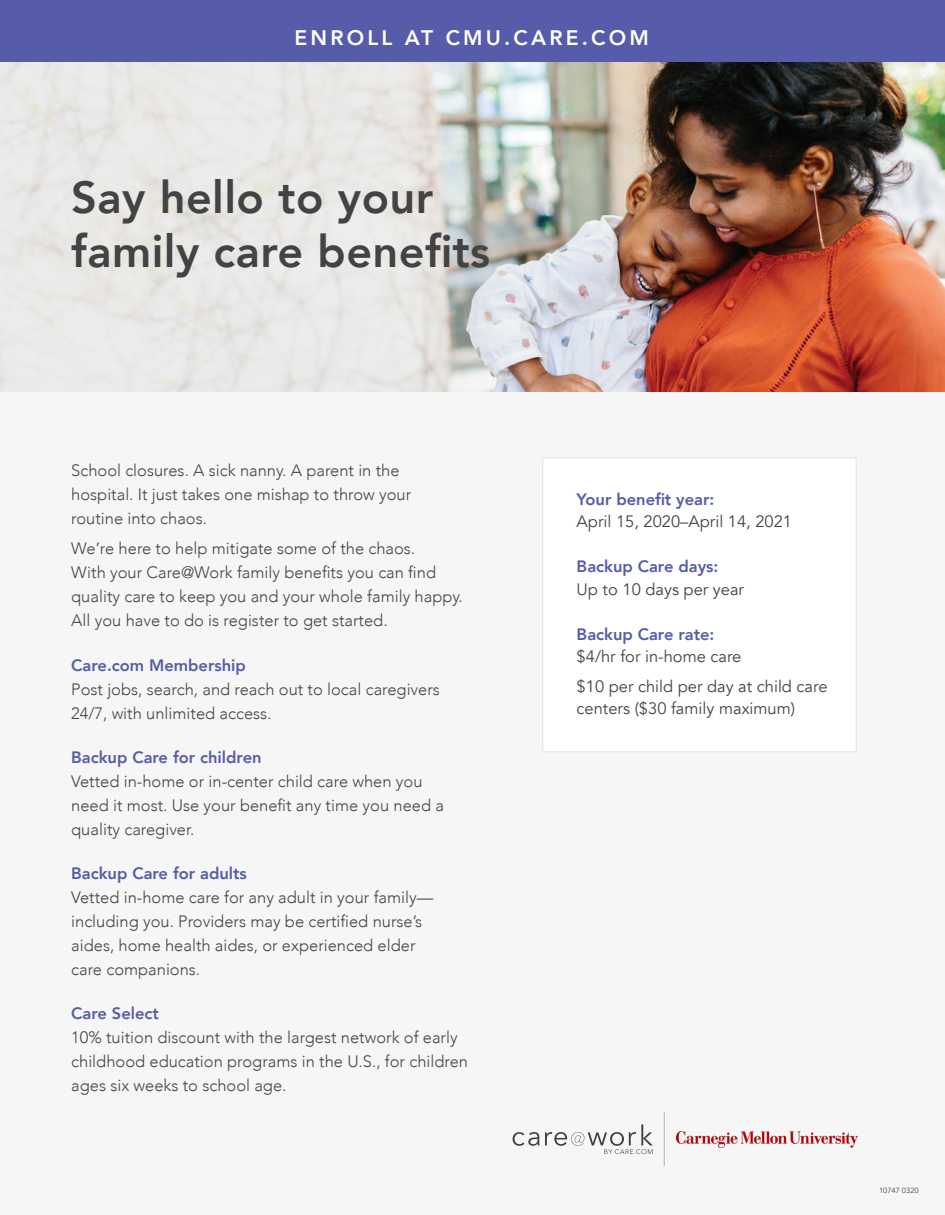
<style>
.page{position:relative;width:945px;height:1215px;background:#f6f6f6}
.page>*{position:absolute;margin:0;border:0;box-sizing:border-box;transform-origin:0 0}
.t1{font:800 45px/54px "Avenir";letter-spacing:.01em;color:#434343}
.t2{font:800 21px "Avenir";letter-spacing:.15em;color:#fff}
.t3{font:300 16.5px/24px "Avenir";color:#444}
.t4{font:16.5px/22.5px "Avenir";color:#434445}
.t5{font:800 16.5px "Avenir";color:#565ca9}
.t6{font:7.5px "Avenir";color:#444}
.s1{font-weight:800;color:#565ca9}
</style>
<div class="page">
<img style="left:526px;top:0;width:419px;height:392px">
<hr style="left:664px;top:1112px;width:1px;height:54px;background:#babbba">
<svg style="left:513px;top:1124px;width:140px;height:30px"></svg>
<div style="left:542px;top:458px;width:314px;height:294px;background:#fff;border:1px solid #e1e2e3"></div>
<div style="left:0;top:0;width:526px;height:392px;background:#ebecec"></div>
<div style="left:28px;top:134px;width:505px;height:187px;background:#fff;opacity:.1"></div>
<div style="left:0;top:0;width:944px;height:62px;background:#565ca9"></div>
<img style="left:676px;top:1132px;width:181px;height:16px">
<p class="t2" style="left:295px;top:21px;width:356px">ENROLL AT CMU.CARE.COM</p>
<p class="t1" style="left:71px;top:170px;width:421px">Say hello to your family care benefits</p>
<p class="t3" style="left:71px;top:458px;width:342px">School closures. A sick nanny. A parent in the hospital. It just takes one mishap to throw your routine into chaos.</p>
<p class="t3" style="left:71px;top:537px;width:393px">We’re here to help mitigate some of the chaos.<br>With your Care@Work family benefits you can find quality care to keep you and your whole family happy.<br>All you have to do is register to get started.</p>
<p class="t3" style="left:71px;top:653px;width:370px"><span class="s1">Care.com Membership<br></span>Post jobs, search, and reach out to local caregivers<br>24/7, with unlimited access.</p>
<p class="t3" style="left:71px;top:745px;width:374px"><span class="s1">Backup Care for children<br></span>Vetted in-home or in-center child care when you need it most. Use your benefit any time you need a quality caregiver.</p>
<p class="t3" style="left:71px;top:862px;width:363px"><span class="s1">Backup Care for adults<br></span>Vetted in-home care for any adult in your family— including you. Providers may be certified nurse’s aides, home health aides, or experienced elder care companions.</p>
<p class="t3" style="left:71px;top:1002px;width:398px"><span class="s1">Care Select<br></span>10% tuition discount with the largest network of early childhood education programs in the U.S., for children ages six weeks to school age.</p>
<p class="t5" style="left:577px;top:486px;width:139px">Your benefit year:</p>
<p class="t4" style="left:577px;top:511px;width:217px">April 15, 2020–April 14, 2021</p>
<p class="t5" style="left:577px;top:554px;width:143px">Backup Care days:</p>
<p class="t4" style="left:577px;top:578px;width:169px">Up to 10 days per year</p>
<p class="t5" style="left:577px;top:621px;width:139px">Backup Care rate:</p>
<p class="t4" style="left:577px;top:646px;width:166px">$4/hr for in-home care</p>
<p class="t4" style="left:577px;top:675px;width:252px">$10 per child per day at child care centers ($30 family maximum)</p>
<p class="t6" style="left:879px;top:1186px;width:41px">10747 0320</p>
</div>
